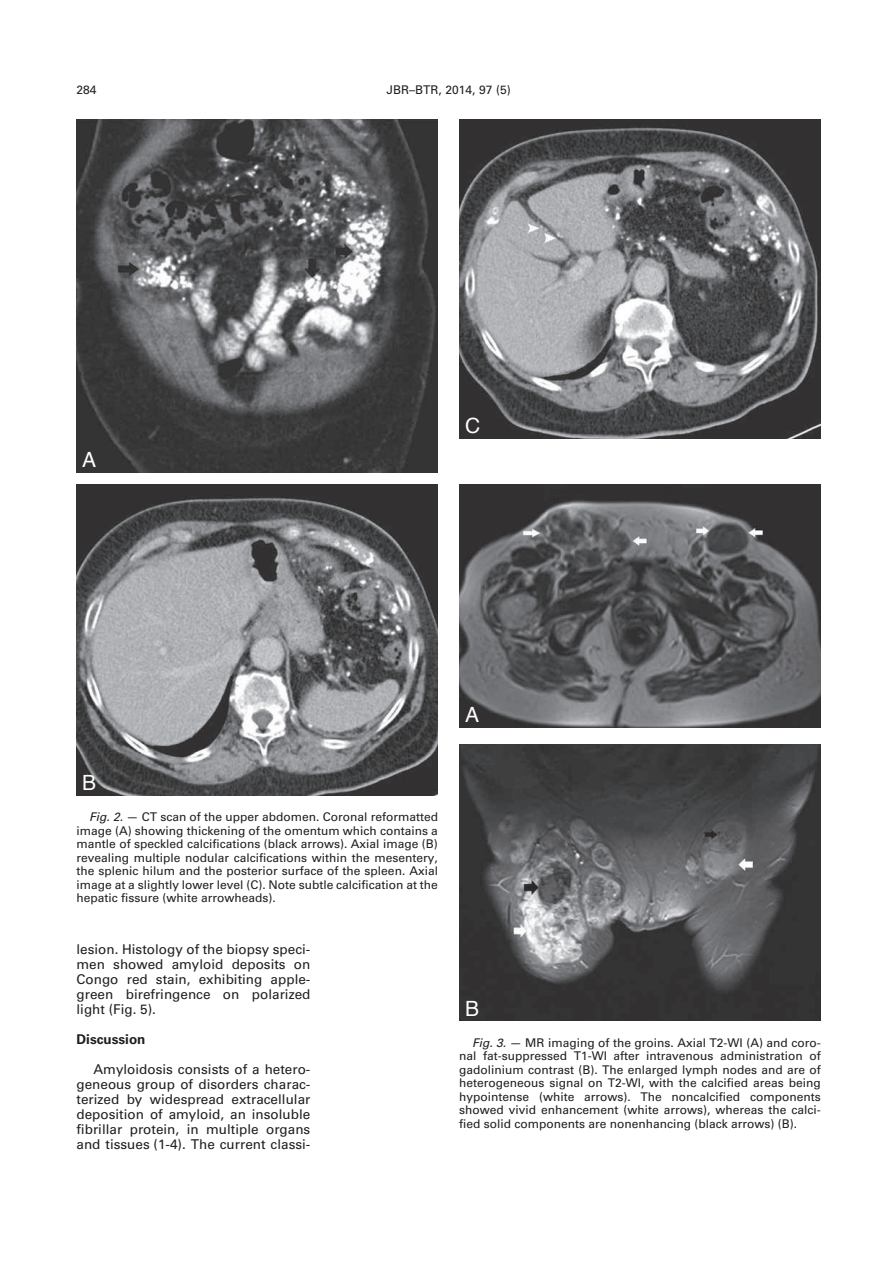
<style>
.page{position:relative;width:893px;height:1263px;background:#fff}
.page>*{position:absolute;margin:0;border:0;box-sizing:border-box;transform-origin:0 0}
.t1{font:21px "Helvetica";color:#fff}
.t2{font:13.5px/15px "Univers";color:#1f1e21;text-align:justify}
.t3{font:700 13.5px "Univers";color:#1f1e21}
.t4{font:12px/13.5px "Univers";color:#1f1e21;text-align:justify}
.t5{font:12px "Univers";color:#1f1e21}
.s1{font-style:italic}
</style>
<div class="page">
<img style="left:77px;top:119px;width:361px;height:353px">
<img style="left:77px;top:485px;width:361px;height:310px">
<img style="left:459px;top:119px;width:362px;height:319px">
<img style="left:459px;top:485px;width:362px;height:242px">
<img style="left:459px;top:744px;width:362px;height:276px">
<p class="t4" style="left:77px;top:83px;width:22px">284</p>
<p class="t5" style="left:386px;top:83px;width:126px">JBR–BTR, 2014, 97 (5)</p>
<h1 class="t1" style="left:82px;top:444px;width:16px">A</h1>
<h1 class="t1" style="left:465px;top:410px;width:17px">C</h1>
<h1 class="t1" style="left:82px;top:767px;width:16px">B</h1>
<p class="t4" style="left:77px;top:810px;width:363px;text-indent:13px"><span class="s1">Fig. 2.</span> — CT scan of the upper abdomen. Coronal reformatted image (A) showing thickening of the omentum which contains a mantle of speckled calcifications (black arrows). Axial image (B) revealing multiple nodular calcifications within the mesentery, the splenic hilum and the posterior surface of the spleen. Axial image at a slightly lower level (C). Note subtle calcification at the hepatic fissure (white arrowheads).</p>
<p class="t2" style="left:77px;top:942px;width:235px">lesion. Histology of the biopsy speci&shy;men showed amyloid deposits on Congo red stain, exhibiting apple&shy;green birefringence on polarized light (Fig. 5).</p>
<p class="t3" style="left:77px;top:1031px;width:70px">Discussion</p>
<p class="t2" style="left:77px;top:1062px;width:235px;text-indent:17px">Amyloidosis consists of a hetero&shy;geneous group of disorders charac&shy;terized by widespread extracellular deposition of amyloid, an insoluble fibrillar protein, in multiple organs and tissues (1-4). The current classi-</p>
<h1 class="t1" style="left:465px;top:699px;width:16px">A</h1>
<h1 class="t1" style="left:465px;top:992px;width:16px">B</h1>
<p class="t4" style="left:459px;top:1036px;width:363px;text-indent:13px"><span class="s1">Fig. 3.</span> — MR imaging of the groins. Axial T2-WI (A) and coro&shy;nal fat-suppressed T1-WI after intravenous administration of gadolinium contrast (B). The enlarged lymph nodes and are of heterogeneous signal on T2-WI, with the calcified areas being hypointense (white arrows). The noncalcified components showed vivid enhancement (white arrows), whereas the calci&shy;fied solid components are nonenhancing (black arrows) (B).</p>
</div>
